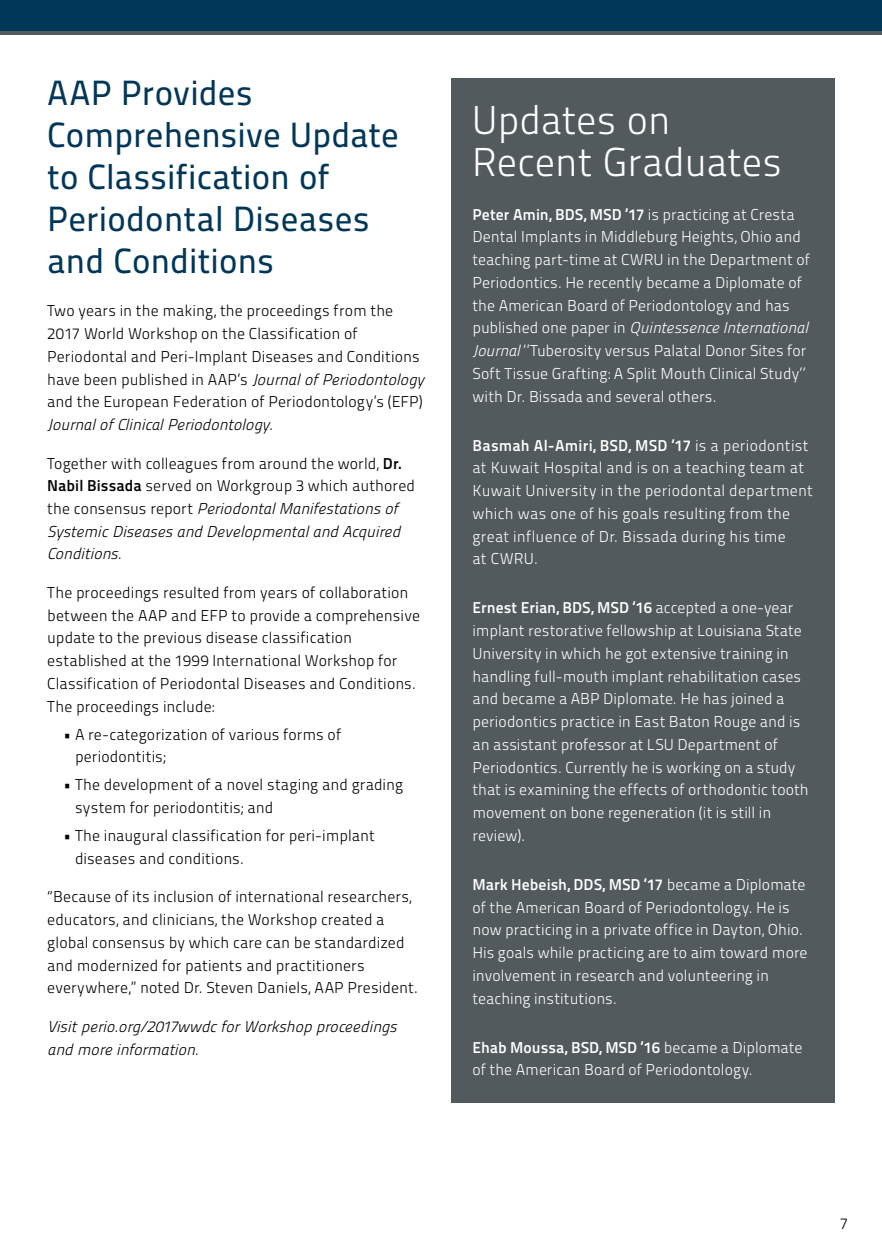
<style>
.page{position:relative;width:882px;height:1260px;background:#fff}
.page>*{position:absolute;margin:0;border:0;box-sizing:border-box;transform-origin:0 0}
.t1{font:40.25px/42px "Titillium Maps 26 L 250 wt";letter-spacing:-.005em;color:#fff}
.t2{font:35px/42px "Titillium Maps 26 L 500 wt";color:#003658}
.t3{font:15.75px/22.8px "Titillium Maps 26 L 250 wt";letter-spacing:.005em;color:#fff}
.t4{font:15.75px/22.8px "Titillium Maps 26 L 250 wt";letter-spacing:.005em;color:#000}
.t5{font:15.75px/22.8px "Titillitalic 250 wt";color:#000}
.t6{font:15.75px "Titillium Maps 26 L 750 wt";color:#fff}
.t7{font:15.75px "Titillitalic 250 wt";letter-spacing:-.005em;color:#fff}
.s1{font-family:"Titillitalic 250 wt"}
.s2{font-family:"Titillium Maps 26 L 750 wt"}
.s3{font-family:"Titillium Maps 26 L 250 wt"}
</style>
<div class="page">
<div style="left:0;top:0;width:882px;height:32px;background:#003658"></div>
<hr style="left:0;top:32px;width:882px;height:3px;background:#525a5d">
<div style="left:452px;top:79px;width:383px;height:1024px;background:#525a5d"></div>
<h2 class="t2" style="left:47px;top:70px;width:353px">AAP Provides<br>Comprehensive Update to Classification of<br>Periodontal Diseases and Conditions</h2>
<p class="t4" style="left:47px;top:299px;width:378px">Two years in the making, the proceedings from the 2017 World Workshop on the Classification of Periodontal and Peri-Implant Diseases and Conditions have been published in AAP’s <span class="s1">Journal of Periodontology </span>and the European Federation of Periodontology’s (EFP)</p>
<p class="t5" style="left:47px;top:412px;width:227px">Journal of Clinical Periodontology.</p>
<p class="t4" style="left:47px;top:451px;width:369px">Together with colleagues from around the world, <span class="s2">Dr.<br>Nabil Bissada</span> served on Workgroup 3 which authored</p>
<p class="t5" style="left:47px;top:496px;width:355px"><span class="s3">the consensus report</span> Periodontal Manifestations of<br>Systemic Diseases and Developmental and Acquired<br>Conditions.</p>
<p class="t4" style="left:47px;top:580px;width:374px">The proceedings resulted from years of collaboration between the AAP and EFP to provide a comprehensive update to the previous disease classification established at the 1999 International Workshop for Classification of Periodontal Diseases and Conditions.<br>The proceedings include:</p>
<p class="t4" style="left:75px;top:722px;width:268px;text-indent:-12px">• A re-categorization of various forms of periodontitis;</p>
<p class="t4" style="left:75px;top:773px;width:330px;text-indent:-12px">• The development of a novel staging and grading system for periodontitis; and</p>
<p class="t4" style="left:75px;top:823px;width:301px;text-indent:-12px">• The inaugural classification for peri-implant diseases and conditions.</p>
<p class="t4" style="left:47px;top:885px;width:372px">“Because of its inclusion of international researchers, educators, and clinicians, the Workshop created a global consensus by which care can be standardized and modernized for patients and practitioners everywhere,” noted Dr. Steven Daniels, AAP President.</p>
<p class="t5" style="left:47px;top:1014px;width:351px">Visit perio.org/2017wwdc for Workshop proceedings and more information.</p>
<h1 class="t1" style="left:472px;top:96px;width:312px">Updates on<br>Recent Graduates</h1>
<p class="t6" style="left:472px;top:202px;width:324px">Peter Amin, BDS, MSD ’17 <span class="s3">is practicing at Cresta</span></p>
<p class="t3" style="left:472px;top:225px;width:339px">Dental Implants in Middleburg Heights, Ohio and teaching part-time at CWRU in the Department of Periodontics. He recently became a Diplomate of the American Board of Periodontology and has</p>
<p class="t7" style="left:472px;top:316px;width:337px"><span class="s3">published one paper in</span> Quintessence International</p>
<p class="t3" style="left:472px;top:338px;width:336px;text-align:justify"><span class="s1">Journal</span> ‘’Tuberosity versus Palatal Donor Sites for Soft Tissue Grafting: A Split Mouth Clinical Study’’ with Dr. Bissada and several others.</p>
<p class="t6" style="left:472px;top:433px;width:338px">Basmah Al-Amiri, BSD, MSD ‘17 <span class="s3">is a periodontist</span></p>
<p class="t3" style="left:472px;top:456px;width:342px">at Kuwait Hospital and is on a teaching team at Kuwait University in the periodontal department which was one of his goals resulting from the great influence of Dr. Bissada during his time<br>at CWRU.</p>
<p class="t6" style="left:472px;top:596px;width:323px">Ernest Erian, BDS, MSD ‘16 <span class="s3">accepted a one-year</span></p>
<p class="t3" style="left:472px;top:618px;width:338px">implant restorative fellowship at Louisiana State University in which he got extensive training in handling full-mouth implant rehabilitation cases and became a ABP Diplomate. He has joined a periodontics practice in East Baton Rouge and is an assistant professor at LSU Department of Periodontics. Currently he is working on a study that is examining the effects of orthodontic tooth movement on bone regeneration (it is still in review).</p>
<p class="t6" style="left:472px;top:872px;width:335px">Mark Hebeish, DDS, MSD ‘17 <span class="s3">became a Diplomate</span></p>
<p class="t3" style="left:472px;top:895px;width:337px">of the American Board of Periodontology. He is now practicing in a private office in Dayton, Ohio.<br>His goals while practicing are to aim toward more involvement in research and volunteering in teaching institutions.</p>
<p class="t6" style="left:472px;top:1035px;width:332px">Ehab Moussa, BSD, MSD ’16 <span class="s3">became a Diplomate</span></p>
<p class="t3" style="left:472px;top:1058px;width:282px">of the American Board of Periodontology.</p>
<p class="t4" style="left:840px;top:1212px;width:10px">7</p>
</div>
